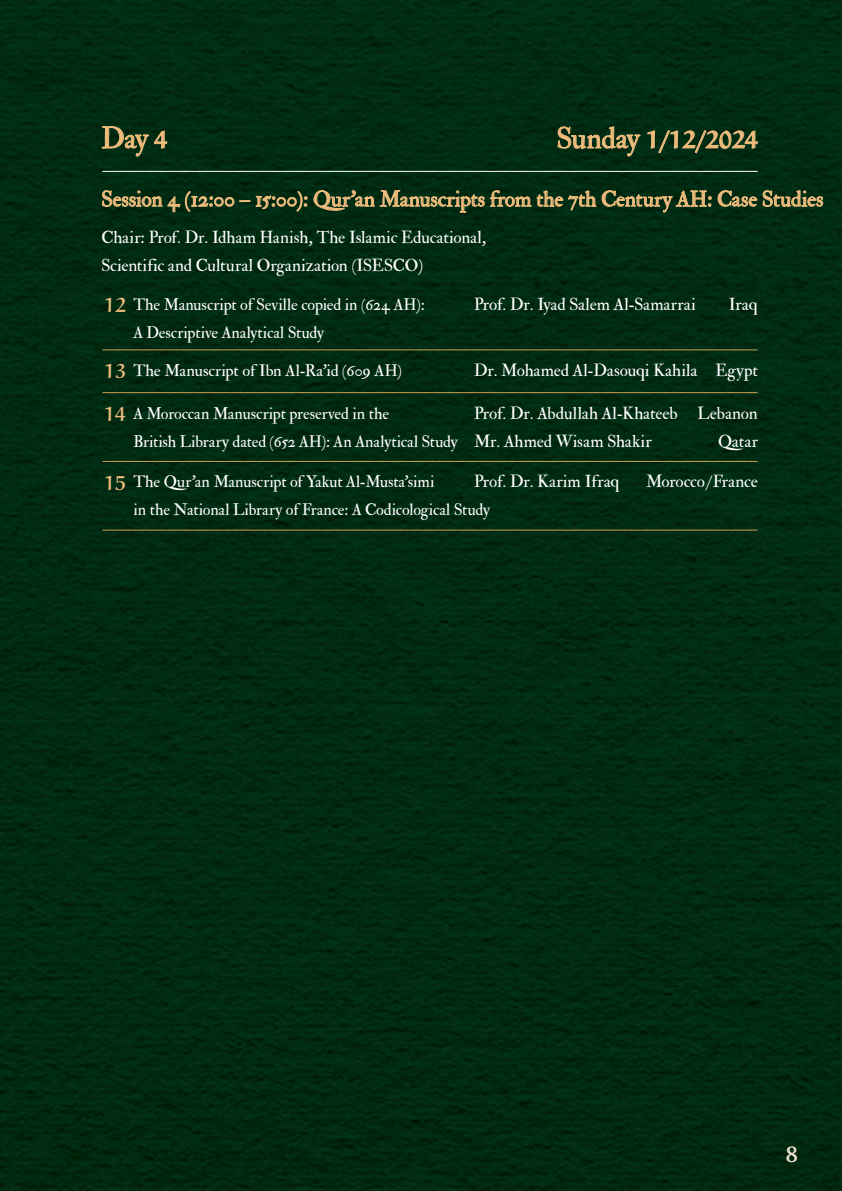
<style>
.page{position:relative;width:842px;height:1191px;background:#002b11}
.page>*{position:absolute;margin:0;border:0;box-sizing:border-box;transform-origin:0 0}
.t1{font:700 24px "Aref Ruqaa";color:#efbc7d}
.t2{font:24px "IM FELL Double Pica Roman";color:#efbc7d}
.t3{font:600 21.6px "Noto Naskh Arabic";color:#eadeca}
.t4{font:700 20px "Aref Ruqaa";color:#efbc7d}
.t5{font:17.6px "IM FELL Double Pica Roman";color:#efbc7d}
.t6{font:14px/28px "IM FELL Double Pica Roman";letter-spacing:-.005em;color:#fff}
.t7{font:13.4px/28px "IM FELL Double Pica Roman";color:#fff}
.s1{font-family:"Aref Ruqaa";font-weight:700}
.s2{font-family:"IM FELL Double Pica Roman";font-weight:400}
.s3{font-family:"Aref Ruqaa";font-weight:700;font-size:20px;color:#efbc7d}
</style>
<div class="page">
<hr style="left:102px;top:392px;width:656px;height:1px;background:#cc9f53">
<hr style="left:102px;top:349px;width:656px;height:1px;background:#cc9f53">
<hr style="left:102px;top:171px;width:656px;height:1px;background:#fff">
<svg style="left:102px;top:190px;width:206px;height:22px"></svg>
<svg style="left:314px;top:190px;width:282px;height:23px"></svg>
<svg style="left:602px;top:190px;width:110px;height:23px"></svg>
<svg style="left:718px;top:190px;width:39px;height:17px"></svg>
<svg style="left:763px;top:190px;width:60px;height:17px"></svg>
<svg style="left:101px;top:126px;width:67px;height:31px"></svg>
<svg style="left:557px;top:126px;width:84px;height:31px"></svg>
<svg style="left:647px;top:130px;width:111px;height:23px"></svg>
<hr style="left:102px;top:461px;width:656px;height:1px;background:#cc9f53">
<hr style="left:102px;top:529px;width:656px;height:1px;background:#cc9f53">
<h1 class="t2" style="left:101px;top:122px;width:68px">Day <span class="s1">4</span></h1>
<h1 class="t1" style="left:557px;top:123px;width:203px"><span class="s2">Sunday</span> 1/12/2024</h1>
<h3 class="t5" style="left:101px;top:187px;width:723px">Session 4 (12:00 – 15:00): Qur’an Manuscripts from the 7th Century AH: Case Studies</h3>
<p class="t6" style="left:101px;top:224px;width:387px">Chair: Prof. Dr. Idham Hanish, The Islamic Educational,<br>Scientific and Cultural Organization (ISESCO)</p>
<p class="t7" style="left:133px;top:291px;width:293px">The Manuscript of Seville copied in (624 AH):<br>A Descriptive Analytical Study</p>
<h3 class="t4" style="left:104px;top:291px;width:23px">12</h3>
<p class="t6" style="left:474px;top:291px;width:223px">Prof. Dr. Iyad Salem Al-Samarrai</p>
<p class="t6" style="left:729px;top:291px;width:31px">Iraq</p>
<p class="t7" style="left:104px;top:357px;width:299px"><span class="s3">13</span> The Manuscript of Ibn Al-Ra'id (609 AH)</p>
<p class="t6" style="left:474px;top:357px;width:225px">Dr. Mohamed Al-Dasouqi Kahila</p>
<p class="t6" style="left:715px;top:357px;width:44px">Egypt</p>
<p class="t7" style="left:133px;top:400px;width:326px">A Moroccan Manuscript preserved in the<br>British Library dated (652 AH): An Analytical Study</p>
<h3 class="t4" style="left:104px;top:400px;width:23px">14</h3>
<p class="t6" style="left:474px;top:399px;width:205px">Prof. Dr. Abdullah Al-Khateeb<br>Mr. Ahmed Wisam Shakir</p>
<p class="t6" style="left:698px;top:399px;width:62px;text-align:right">Lebanon<br>Qatar</p>
<p class="t7" style="left:133px;top:468px;width:358px">The Qur’an Manuscript of Yakut Al-Musta'simi<br>in the National Library of France: A Codicological Study</p>
<h3 class="t4" style="left:104px;top:469px;width:23px">15</h3>
<p class="t6" style="left:474px;top:468px;width:147px">Prof. Dr. Karim Ifraq</p>
<p class="t6" style="left:646px;top:468px;width:113px">Morocco/France</p>
<h2 class="t3" style="left:786px;top:1141px;width:14px">8</h2>
</div>
